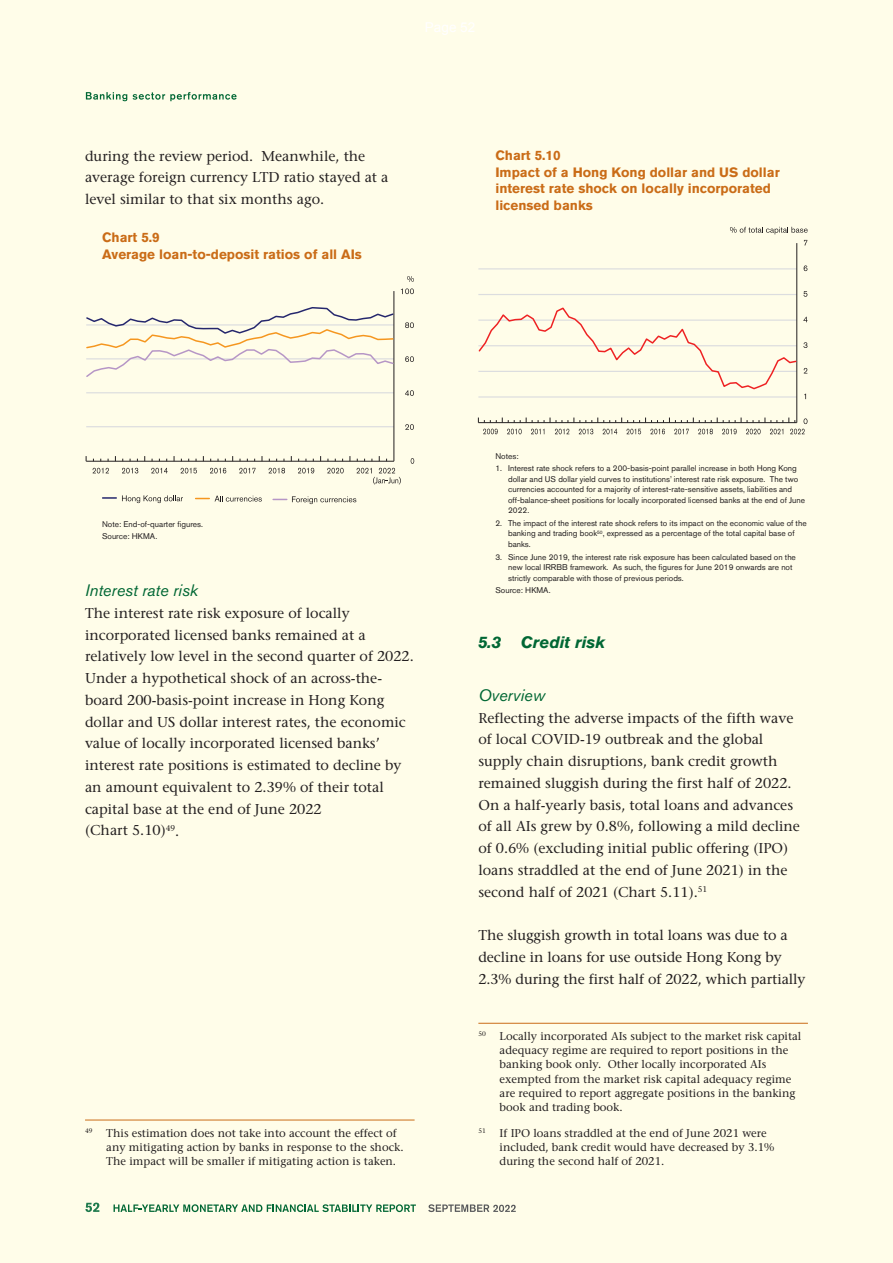
<style>
.page{position:relative;width:893px;height:1263px;background:#fff}
.page>*{position:absolute;margin:0;border:0;box-sizing:border-box;transform-origin:0 0}
.text{font:italic 16.5px "Akzidenz Grotesk BQ";color:#006734}
.text-2{font:italic 700 16.5px "Akzidenz Grotesk BQ";color:#006734}
.text-3{font:500 14.25px/21.8px "Stone Serif Std";color:#231f20}
.t1{font:700 13.5px/16.5px "Akzidenz Grotesk BQ";color:#ca6c17}
.Footnote{font:500 11.25px/14.2px "Stone Serif Std";color:#231f20}
.page52{font:8.25px/10.5px "Akzidenz Grotesk BQ";color:#231f20}
.t2{font:500 8.25px "Stone Serif Std";color:#231f20}
.t3{font:4.8px "Akzidenz Grotesk BQ";color:#231f20}
</style>
<div class="page">
<div style="left:0;top:0;width:892px;height:1263px;background:#fffde9"></div>
<svg style="left:114px;top:1204px;width:302px;height:8px;background:#99c1a0"></svg>
<svg style="left:428px;top:1204px;width:88px;height:8px"></svg>
<svg style="left:85px;top:1202px;width:14px;height:10px"></svg>
<svg style="left:86px;top:92px;width:151px;height:9px"></svg>
<svg style="left:892px;top:0;width:1px;height:1263px"></svg>
<svg style="left:411px;top:458px;width:3px;height:6px"></svg>
<svg style="left:405px;top:424px;width:9px;height:6px"></svg>
<svg style="left:405px;top:390px;width:9px;height:6px"></svg>
<svg style="left:405px;top:356px;width:9px;height:6px"></svg>
<svg style="left:405px;top:322px;width:9px;height:6px"></svg>
<svg style="left:401px;top:288px;width:13px;height:6px"></svg>
<svg style="left:407px;top:276px;width:7px;height:6px"></svg>
<hr style="left:86px;top:426px;width:308px;height:1px;background:#dcdddf">
<hr style="left:86px;top:392px;width:308px;height:1px;background:#dcdddf">
<hr style="left:394px;top:291px;width:1px;height:170px;background:#231f20">
<hr style="left:86px;top:461px;width:308px;height:1px;background:#231f20">
<svg style="left:327px;top:468px;width:17px;height:5px"></svg>
<svg style="left:93px;top:468px;width:16px;height:5px"></svg>
<svg style="left:122px;top:468px;width:16px;height:5px"></svg>
<svg style="left:151px;top:468px;width:17px;height:5px"></svg>
<svg style="left:181px;top:468px;width:16px;height:5px"></svg>
<svg style="left:210px;top:468px;width:16px;height:5px"></svg>
<svg style="left:298px;top:468px;width:16px;height:5px"></svg>
<svg style="left:269px;top:468px;width:16px;height:5px"></svg>
<svg style="left:239px;top:468px;width:16px;height:5px"></svg>
<svg style="left:85px;top:306px;width:310px;height:72px;background:#f7f2e0"></svg>
<svg style="left:122px;top:495px;width:61px;height:8px"></svg>
<svg style="left:215px;top:496px;width:47px;height:6px"></svg>
<svg style="left:103px;top:497px;width:13px;height:2px"></svg>
<svg style="left:196px;top:498px;width:13px;height:1px"></svg>
<svg style="left:273px;top:496px;width:83px;height:8px"></svg>
<svg style="left:357px;top:468px;width:44px;height:17px"></svg>
<hr style="left:85px;top:1120px;width:330px;height:1px;background:#ca6c17">
<svg style="left:803px;top:291px;width:4px;height:6px"></svg>
<svg style="left:804px;top:265px;width:3px;height:6px"></svg>
<svg style="left:804px;top:240px;width:3px;height:5px"></svg>
<hr style="left:478px;top:268px;width:319px;height:1px;background:#dcdddf">
<hr style="left:478px;top:294px;width:319px;height:1px;background:#dcdddf">
<hr style="left:796px;top:243px;width:1px;height:180px;background:#231f20">
<svg style="left:478px;top:417px;width:329px;height:17px;background:#dedccb"></svg>
<svg style="left:478px;top:306px;width:329px;height:93px;background:#fcf6e3"></svg>
<svg style="left:730px;top:227px;width:78px;height:7px"></svg>
<hr style="left:478px;top:1023px;width:330px;height:1px;background:#ca6c17">
<p class="text-3" style="left:85px;top:145px;width:305px">during the review period. Meanwhile, the average foreign currency LTD ratio stayed at a level similar to that six months ago.</p>
<h1 class="t1" style="left:102px;top:229px;width:261px">Chart 5.9<br>Average loan-to-deposit ratios of all AIs</h1>
<h1 class="t1" style="left:495px;top:147px;width:286px">Chart 5.10<br>Impact of a Hong Kong dollar and US dollar interest rate shock on locally incorporated licensed banks</h1>
<p class="page52" style="left:102px;top:517px;width:102px;line-height:12.6px">Note: End-of-quarter figures.<br>Source: HKMA.</p>
<p class="text" style="left:85px;top:581px;width:114px">Interest rate risk</p>
<p class="text-3" style="left:85px;top:602px;width:330px">The interest rate risk exposure of locally incorporated licensed banks remained at a relatively low level in the second quarter of 2022.<br>Under a hypothetical shock of an across-the&shy;board 200-basis-point increase in Hong Kong dollar and US dollar interest rates, the economic value of locally incorporated licensed banks’ interest rate positions is estimated to decline by an amount equivalent to 2.39% of their total capital base at the end of June 2022<br>(Chart 5.10)</p>
<p class="t2" style="left:166px;top:823px;width:11px">49</p>
<p class="text-3" style="left:175px;top:820px;width:6px">.</p>
<p class="Footnote" style="left:106px;top:1126px;width:299px;text-indent:-21px"><sup>49</sup> This estimation does not take into account the effect of any mitigating action by banks in response to the shock.<br>The impact will be smaller if mitigating action is taken.</p>
<p class="page52" style="left:495px;top:450px;width:25px">Notes:</p>
<p class="page52" style="left:508px;top:463px;width:298px;text-indent:-13px">1. Interest rate shock refers to a 200-basis-point parallel increase in both Hong Kong dollar and US dollar yield curves to institutions’ interest rate risk exposure. The two currencies accounted for a majority of interest-rate-sensitive assets, liabilities and off-balance-sheet positions for locally incorporated licensed banks at the end of June 2022.</p>
<p class="page52" style="left:508px;top:518px;width:300px;text-indent:-13px">2. The impact of the interest rate shock refers to its impact on the economic value of the banking and trading book</p>
<p class="t3" style="left:597px;top:529px;width:7px">50</p>
<p class="page52" style="left:603px;top:528px;width:193px">, expressed as a percentage of the total capital base of</p>
<p class="page52" style="left:508px;top:539px;width:24px">banks.</p>
<p class="page52" style="left:508px;top:551px;width:289px;text-indent:-13px">3. Since June 2019, the interest rate risk exposure has been calculated based on the new local IRRBB framework. As such, the figures for June 2019 onwards are not strictly comparable with those of previous periods.</p>
<p class="page52" style="left:495px;top:585px;width:57px">Source: HKMA.</p>
<p class="text-2" style="left:478px;top:632px;width:128px">5.3 Credit risk</p>
<p class="text" style="left:478px;top:685px;width:68px">Overview</p>
<p class="text-3" style="left:478px;top:707px;width:323px">Reflecting the adverse impacts of the fifth wave of local COVID-19 outbreak and the global supply chain disruptions, bank credit growth remained sluggish during the first half of 2022.<br>On a half-yearly basis, total loans and advances of all AIs grew by 0.8%, following a mild decline of 0.6% (excluding initial public offering (IPO) loans straddled at the end of June 2021) in the second half of 2021 (Chart 5.11).</p>
<p class="t2" style="left:698px;top:884px;width:11px">51</p>
<p class="text-3" style="left:478px;top:924px;width:329px">The sluggish growth in total loans was due to a decline in loans for use outside Hong Kong by<br>2.3% during the first half of 2022, which partially</p>
<p class="Footnote" style="left:500px;top:1029px;width:303px;text-indent:-21px"><sup>50</sup> Locally incorporated AIs subject to the market risk capital adequacy regime are required to report positions in the banking book only. Other locally incorporated AIs exempted from the market risk capital adequacy regime are required to report aggregate positions in the banking book and trading book.</p>
<p class="Footnote" style="left:500px;top:1126px;width:276px;text-indent:-21px"><sup>51</sup> If IPO loans straddled at the end of June 2021 were included, bank credit would have decreased by 3.1% during the second half of 2021.</p>
</div>
